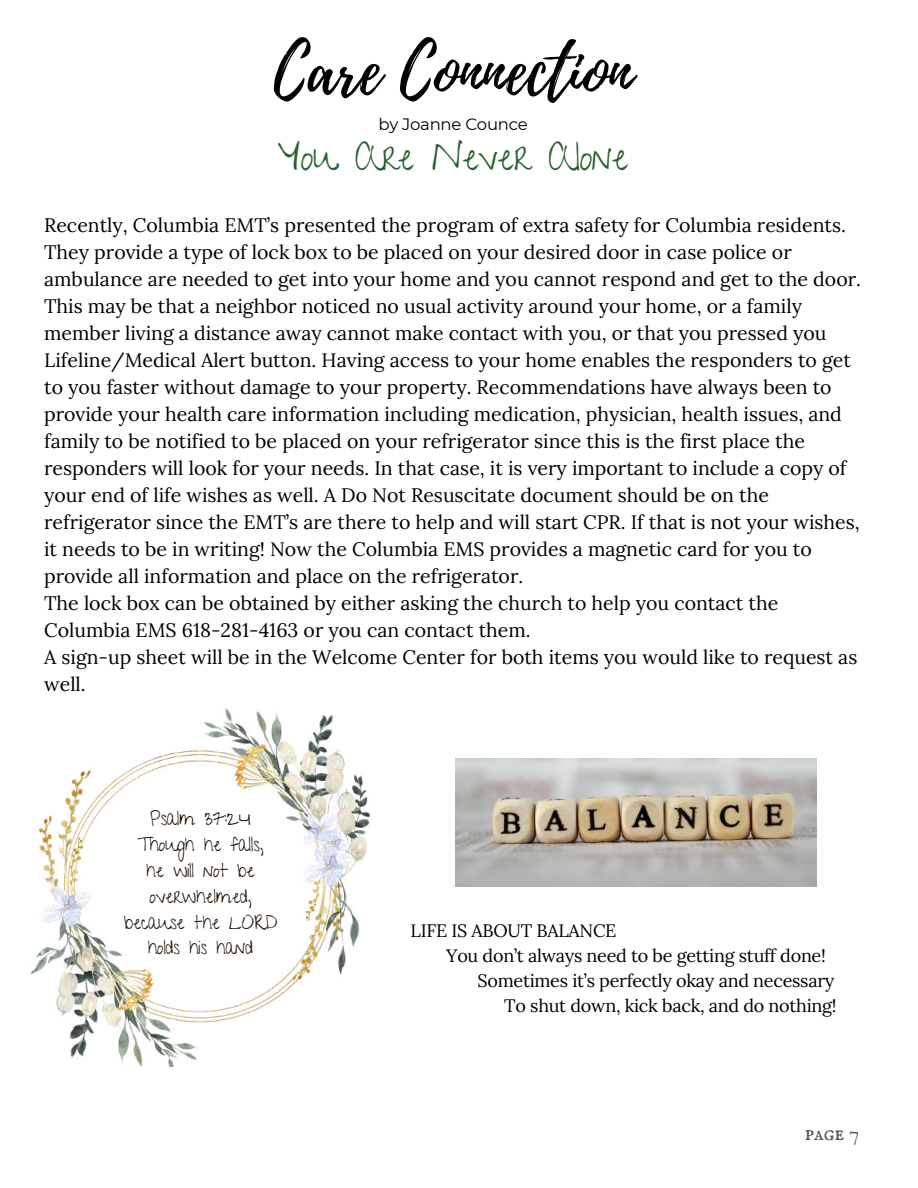
<style>
.page{position:relative;width:918px;height:1188px;background:#fff}
.page>*{position:absolute;margin:0;border:0;box-sizing:border-box;transform-origin:0 0}
.t1{font:67.65px "Playlist Script";color:#000}
.t2{font:37.5px "Give You Glory";letter-spacing:-.015em;color:#2a622f}
.t3{font:21.75px "IM FELL English SC";color:#5d4d46}
.t4{font:19.5px/27px "Lora";color:#000}
.t5{font:19.05px/26px "Give You Glory";letter-spacing:-.015em;color:#1e0e00;text-align:center}
.t6{font:18px "Lora";letter-spacing:-.015em;color:#000}
.t7{font:16.5px "Montserrat";letter-spacing:-.015em;color:#000}
</style>
<div class="page">
<img style="left:31px;top:708px;width:339px;height:358px">
<img style="left:456px;top:758px;width:361px;height:129px">
<h1 class="t1" style="left:274px;top:23px;width:360px">Care Connection</h1>
<h2 class="t2" style="left:278px;top:135px;width:352px">You Are Never Alone</h2>
<p class="t7" style="left:378px;top:114px;width:151px">by Joanne Counce</p>
<p class="t4" style="left:44px;top:211px;width:818px">Recently, Columbia EMT’s presented the program of extra safety for Columbia residents.<br>They provide a type of lock box to be placed on your desired door in case police or ambulance are needed to get into your home and you cannot respond and get to the door.<br>This may be that a neighbor noticed no usual activity around your home, or a family member living a distance away cannot make contact with you, or that you pressed you Lifeline/Medical Alert button. Having access to your home enables the responders to get to you faster without damage to your property. Recommendations have always been to provide your health care information including medication, physician, health issues, and family to be notified to be placed on your refrigerator since this is the first place the responders will look for your needs. In that case, it is very important to include a copy of your end of life wishes as well. A Do Not Resuscitate document should be on the refrigerator since the EMT’s are there to help and will start CPR. If that is not your wishes, it needs to be in writing! Now the Columbia EMS provides a magnetic card for you to provide all information and place on the refrigerator.<br>The lock box can be obtained by either asking the church to help you contact the Columbia EMS 618-281-4163 or you can contact them.<br>A sign-up sheet will be in the Welcome Center for both items you would like to request as well.</p>
<p class="t5" style="left:124px;top:805px;width:155px">Psalm 37:24<br>Though he falls,<br>he will not be overwhelmed, because the LORD holds his hand</p>
<p class="t6" style="left:411px;top:919px;width:207px">LIFE IS ABOUT BALANCE</p>
<p class="t6" style="left:446px;top:944px;width:381px">You don’t always need to be getting stuff done!</p>
<p class="t6" style="left:478px;top:969px;width:358px">Sometimes it’s perfectly okay and necessary</p>
<p class="t6" style="left:504px;top:993px;width:334px">To shut down, kick back, and do nothing!</p>
<p class="t3" style="left:805px;top:1120px;width:56px">page 7</p>
</div>
